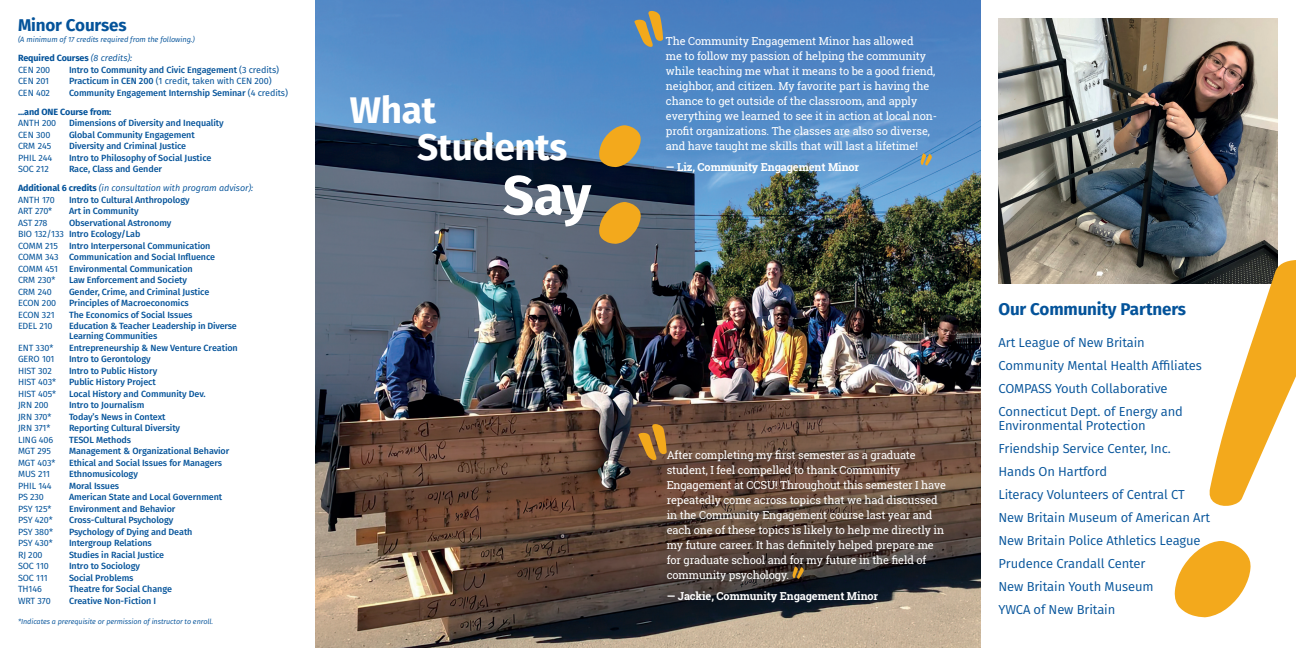
<style>
.page{position:relative;width:1296px;height:648px;background:#fff}
.page>*{position:absolute;margin:0;border:0;box-sizing:border-box;transform-origin:0 0}
.t1{font:424.3px "CC Mighty Mouth";color:#f3a91c}
.t2{font:232.6px "CC Mighty Mouth";color:#f3a91c}
.t3{font:700 55px "Fira Sans";color:#fff}
.t4{font:700 37px/37.5px "Fira Sans";letter-spacing:-.01em;color:#fff}
.t5{font:700 17px "Fira Sans";letter-spacing:-.01em;color:#04539a}
.t6{font:13px/23px "Fira Sans";letter-spacing:-.01em;color:#04539a}
.t7{font:11px/15px "Roboto Slab";letter-spacing:-.01em;color:#fff}
.t8{font:700 11px "Roboto Slab";letter-spacing:-.01em;color:#fff}
.t9{font:500 9px/11.5px "Fira Sans";letter-spacing:-.01em;color:#04539a}
.t10{font:9px "Fira Sans";letter-spacing:-.01em;color:#04539a}
.t11{font:italic 9px/19px "Fira Sans";letter-spacing:-.01em;color:#04539a}
.t12{font:700 9px/11.5px "Fira Sans";letter-spacing:-.01em;color:#04539a}
.t13{font:italic 7.5px "Fira Sans";letter-spacing:-.01em;color:#04539a}
.t14{font:italic 7.2px "Fira Sans";letter-spacing:-.01em;color:#04539a}
.s1{font-weight:400;font-style:italic}
.s2{font-weight:400}
.s3{font-weight:500}
.s4{font-weight:700}
.s5{font-weight:500;font-style:normal}
.s6{font-weight:700;font-style:normal}
</style>
<div class="page">
<img style="left:999px;top:18px;width:279px;height:266px">
<img style="left:315px;top:0;width:666px;height:648px">
<svg style="left:634px;top:11px;width:29px;height:36px"></svg>
<svg style="left:638px;top:424px;width:29px;height:36px"></svg>
<svg style="left:921px;top:153px;width:11px;height:13px"></svg>
<svg style="left:793px;top:567px;width:11px;height:12px"></svg>
<h3 class="t5" style="left:18px;top:11px;width:110px">Minor Courses</h3>
<p class="t13" style="left:18px;top:34px;width:178px">(A minimum of 17 credits required from the following.)</p>
<p class="t12" style="left:18px;top:52px;width:116px">Required Courses <span class="s1">(8 credits):<br></span><span class="s2">CEN 200</span></p>
<p class="t9" style="left:69px;top:64px;width:212px">Intro to Community and Civic Engagement <span class="s2">(3 credits)</span></p>
<p class="t10" style="left:18px;top:74px;width:33px">CEN 201</p>
<p class="t10" style="left:69px;top:74px;width:204px"><span class="s3">Practicum in CEN 200</span> (1 credit, taken with CEN 200)</p>
<p class="t10" style="left:18px;top:86px;width:34px">CEN 402</p>
<p class="t9" style="left:18px;top:83px;width:271px;line-height:19px;text-indent:51px">Community Engagement Internship Seminar <span class="s2">(4 credits) </span><span class="s4">...and ONE Course from:</span></p>
<p class="t10" style="left:18px;top:116px;width:40px">ANTH 200</p>
<p class="t9" style="left:69px;top:117px;width:156px">Dimensions of Diversity and Inequality</p>
<p class="t10" style="left:18px;top:128px;width:34px">CEN 300</p>
<p class="t9" style="left:69px;top:129px;width:127px">Global Community Engagement</p>
<p class="t10" style="left:18px;top:139px;width:35px">CRM 245</p>
<p class="t9" style="left:69px;top:140px;width:119px">Diversity and Criminal Justice</p>
<p class="t10" style="left:18px;top:151px;width:36px">PHIL 244</p>
<p class="t9" style="left:69px;top:152px;width:144px">Intro to Philosophy of Social Justice</p>
<p class="t10" style="left:18px;top:162px;width:32px">SOC 212</p>
<p class="t11" style="left:18px;top:160px;width:237px;text-indent:51px"><span class="s5">Race, Class and Gender<br></span><span class="s6">Additional 6 credits</span> (in consultation with program advisor):</p>
<p class="t10" style="left:18px;top:193px;width:38px">ANTH 170</p>
<p class="t9" style="left:69px;top:194px;width:122px">Intro to Cultural Anthropology</p>
<p class="t10" style="left:18px;top:204px;width:36px">ART 270*</p>
<p class="t9" style="left:69px;top:205px;width:71px">Art in Community</p>
<p class="t10" style="left:18px;top:216px;width:31px">AST 278</p>
<p class="t9" style="left:18px;top:217px;width:199px;text-indent:51px">Observational Astronomy<br><span class="s2">BIO 132/133</span> Intro Ecology/Lab<br><span class="s2">COMM 215</span> Intro Interpersonal Communication<br><span class="s2">COMM 343</span> Communication and Social Influence<br><span class="s2">COMM 451</span> Environmental Communication<br><span class="s2">CRM 230*</span></p>
<p class="t9" style="left:69px;top:274px;width:120px">Law Enforcement and Society</p>
<p class="t10" style="left:18px;top:285px;width:35px">CRM 240</p>
<p class="t9" style="left:69px;top:286px;width:142px">Gender, Crime, and Criminal Justice</p>
<p class="t10" style="left:18px;top:296px;width:40px">ECON 200</p>
<p class="t9" style="left:69px;top:297px;width:121px">Principles of Macroeconomics</p>
<p class="t10" style="left:18px;top:308px;width:38px">ECON 321</p>
<p class="t9" style="left:69px;top:309px;width:125px">The Economics of Social Issues</p>
<p class="t10" style="left:18px;top:319px;width:36px">EDEL 210</p>
<p class="t9" style="left:69px;top:321px;width:169px;line-height:10px">Education &amp; Teacher Leadership in Diverse<br>Learning Communities</p>
<p class="t10" style="left:18px;top:341px;width:37px">ENT 330*</p>
<p class="t9" style="left:69px;top:342px;width:170px">Entrepreneurship &amp; New Venture Creation</p>
<p class="t10" style="left:18px;top:353px;width:38px">GERO 101</p>
<p class="t9" style="left:69px;top:353px;width:83px">Intro to Gerontology</p>
<p class="t10" style="left:18px;top:364px;width:35px">HIST 302</p>
<p class="t9" style="left:69px;top:365px;width:90px">Intro to Public History</p>
<p class="t10" style="left:18px;top:376px;width:40px">HIST 403*</p>
<p class="t9" style="left:69px;top:376px;width:88px">Public History Project</p>
<p class="t10" style="left:18px;top:387px;width:40px">HIST 405*</p>
<p class="t9" style="left:69px;top:388px;width:138px">Local History and Community Dev.</p>
<p class="t10" style="left:18px;top:399px;width:32px">JRN 200</p>
<p class="t9" style="left:69px;top:399px;width:77px">Intro to Journalism</p>
<p class="t10" style="left:18px;top:410px;width:35px">JRN 370*</p>
<p class="t9" style="left:69px;top:411px;width:98px">Today’s News in Context</p>
<p class="t10" style="left:18px;top:422px;width:34px">JRN 371*</p>
<p class="t9" style="left:69px;top:422px;width:113px">Reporting Cultural Diversity</p>
<p class="t10" style="left:18px;top:433px;width:37px">LING 406</p>
<p class="t9" style="left:69px;top:434px;width:64px">TESOL Methods</p>
<p class="t10" style="left:18px;top:445px;width:34px">MGT 295</p>
<p class="t9" style="left:69px;top:445px;width:162px">Management &amp; Organizational Behavior</p>
<p class="t10" style="left:18px;top:456px;width:39px">MGT 403*</p>
<p class="t9" style="left:69px;top:457px;width:155px">Ethical and Social Issues for Managers</p>
<p class="t10" style="left:18px;top:468px;width:34px">MUS 211</p>
<p class="t9" style="left:69px;top:468px;width:70px">Ethnomusicology</p>
<p class="t10" style="left:18px;top:479px;width:35px">PHIL 144</p>
<p class="t9" style="left:69px;top:480px;width:52px">Moral Issues</p>
<p class="t10" style="left:18px;top:491px;width:27px">PS 230</p>
<p class="t9" style="left:69px;top:491px;width:155px">American State and Local Government</p>
<p class="t10" style="left:18px;top:502px;width:35px">PSY 125*</p>
<p class="t9" style="left:69px;top:503px;width:108px">Environment and Behavior</p>
<p class="t10" style="left:18px;top:514px;width:36px">PSY 420*</p>
<p class="t9" style="left:69px;top:514px;width:106px">Cross-Cultural Psychology</p>
<p class="t10" style="left:18px;top:525px;width:36px">PSY 380*</p>
<p class="t9" style="left:69px;top:526px;width:125px">Psychology of Dying and Death</p>
<p class="t10" style="left:18px;top:537px;width:36px">PSY 430*</p>
<p class="t9" style="left:69px;top:537px;width:84px">Intergroup Relations</p>
<p class="t10" style="left:18px;top:548px;width:26px">RJ 200</p>
<p class="t9" style="left:69px;top:549px;width:97px">Studies in Racial Justice</p>
<p class="t10" style="left:18px;top:560px;width:32px">SOC 110</p>
<p class="t9" style="left:69px;top:560px;width:73px">Intro to Sociology</p>
<p class="t10" style="left:18px;top:571px;width:31px">SOC 111</p>
<p class="t9" style="left:69px;top:572px;width:66px">Social Problems</p>
<p class="t10" style="left:18px;top:583px;width:25px">TH146</p>
<p class="t9" style="left:69px;top:583px;width:105px">Theatre for Social Change</p>
<p class="t10" style="left:18px;top:594px;width:34px">WRT 370</p>
<p class="t9" style="left:69px;top:595px;width:89px">Creative Non-Fiction I</p>
<p class="t14" style="left:18px;top:616px;width:197px">*Indicates a prerequisite or permission of instructor to enroll.</p>
<h3 class="t4" style="left:417px;top:89px;width:152px;text-indent:-67px">What<br>Students</h3>
<h3 class="t3" style="left:503px;top:149px;width:90px">Say</h3>
<h2 class="t2" style="left:591px;top:-18px;width:62px">:</h2>
<p class="t7" style="left:666px;top:33px;width:273px">The Community Engagement Minor has allowed<br>me to follow my passion of helping the community while teaching me what it means to be a good friend, neighbor, and citizen. My favorite part is having the chance to get outside of the classroom, and apply everything we learned to see it in action at local non&shy;profit organizations. The classes are also so diverse, and have taught me skills that will last a lifetime!</p>
<p class="t8" style="left:666px;top:160px;width:195px">— Liz, Community Engagement Minor</p>
<p class="t7" style="left:667px;top:448px;width:281px">After completing my first semester as a graduate student, I feel compelled to thank Community Engagement at CCSU! Throughout this semester I have repeatedly come across topics that we had discussed in the Community Engagement course last year and each one of these topics is likely to help me directly in my future career. It has definitely helped prepare me for graduate school and for my future in the field of community psychology.</p>
<p class="t8" style="left:667px;top:589px;width:213px">— Jackie, Community Engagement Minor</p>
<h1 class="t1" style="left:1160px;top:97px;width:175px">!</h1>
<h3 class="t5" style="left:999px;top:294px;width:189px">Our Community Partners</h3>
<h3 class="t6" style="left:999px;top:330px;width:205px">Art League of New Britain<br>Community Mental Health Affiliates<br>COMPASS Youth Collaborative<br>Connecticut Dept. of Energy and</h3>
<p class="t6" style="left:999px;top:413px;width:213px">Environmental Protection<br>Friendship Service Center, Inc.<br>Hands On Hartford<br>Literacy Volunteers of Central CT<br>New Britain Museum of American Art<br>New Britain Police Athletics League<br>Prudence Crandall Center<br>New Britain Youth Museum<br>YWCA of New Britain</p>
</div>
